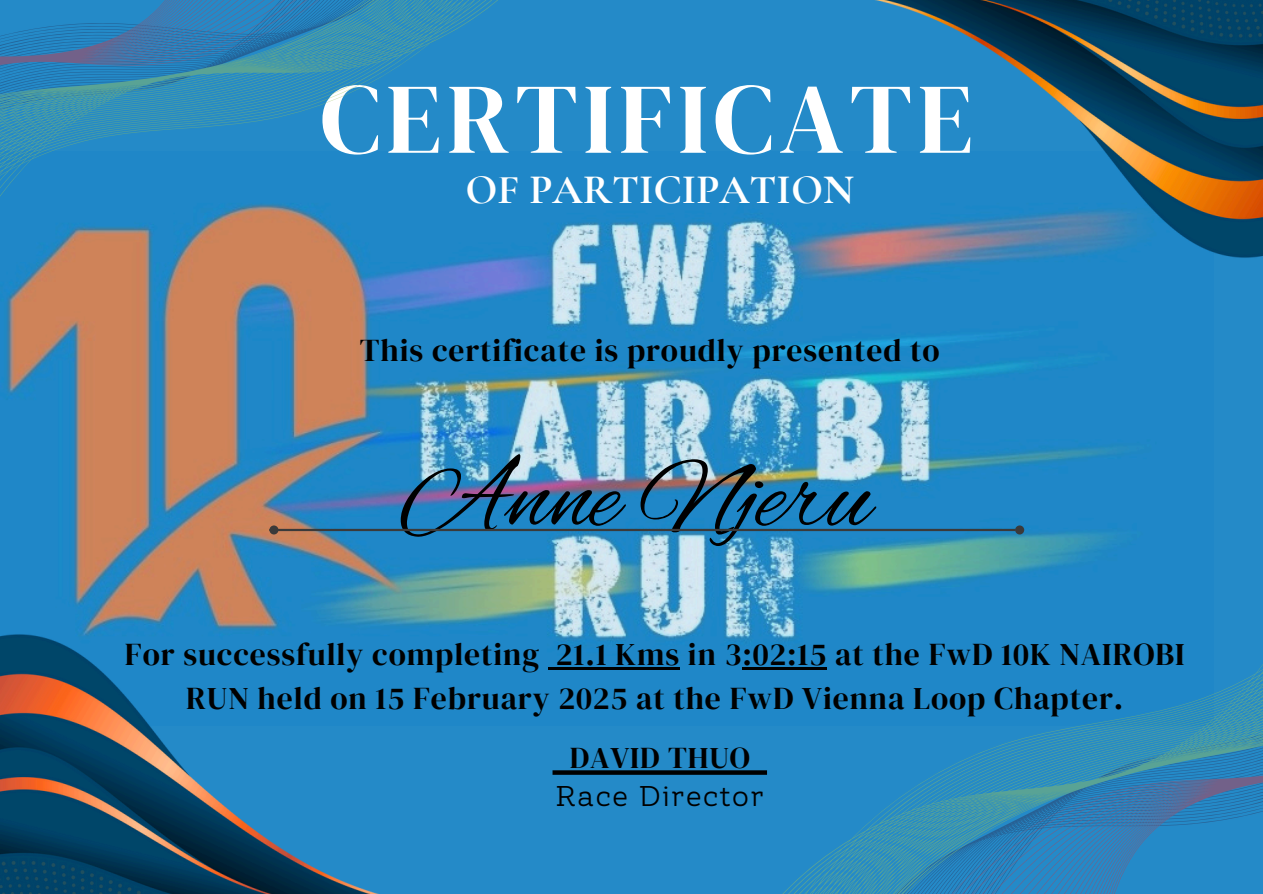
<style>
.page{position:relative;width:1263px;height:894px;background:#fff}
.page>*{position:absolute;margin:0;border:0;box-sizing:border-box;transform-origin:0 0}
.t1{font:105px "Alex Brush";color:#000}
.t2{font:99.75px "DM Serif Display";letter-spacing:.055em;color:#fff}
.t3{font:700 42px "Cormorant Garamond";color:#fff}
.t4{font:31.5px/43.8px "DM Serif Display";letter-spacing:.03em;color:#000;text-align:center}
.t5{font:30px "DM Serif Display";letter-spacing:.03em;color:#000}
.t6{font:28.5px "Amazing Slab";letter-spacing:.06em;color:#000}
</style>
<div class="page">
<div style="left:0;top:0;width:1263px;height:893px;background:#248ac8"></div>
<img style="left:74px;top:219px;width:1039px;height:451px">
<img style="left:0;top:597px;width:479px;height:296px">
<img style="left:799px;top:0;width:464px;height:293px">
<hr style="left:278px;top:528px;width:738px;height:3px;background:#3b3a3a">
<div style="left:271px;top:526px;width:6px;height:7px;background:#3b3a3a;border-radius:50%"></div>
<div style="left:269px;top:525px;width:9px;height:9px;border:2px solid #3b3a3a;border-radius:50%"></div>
<svg style="left:548px;top:667px;width:8px;height:2px"></svg>
<hr style="left:556px;top:667px;width:60px;height:2px;background:#000">
<hr style="left:616px;top:667px;width:64px;height:2px;background:#000">
<svg style="left:671px;top:448px;width:446px;height:445px"></svg>
<svg style="left:796px;top:485px;width:467px;height:408px"></svg>
<svg style="left:1px;top:219px;width:630px;height:190px"></svg>
<svg style="left:0;top:0;width:515px;height:361px"></svg>
<svg style="left:552px;top:770px;width:215px;height:4px"></svg>
<p class="t2" style="left:320px;top:49px;width:654px">CERTIFICATE</p>
<p class="t3" style="left:465px;top:164px;width:390px">OF PARTICIPATION</p>
<p class="t4" style="left:360px;top:328px;width:581px">This certificate is proudly presented to</p>
<h1 class="t1" style="left:401px;top:437px;width:472px">Anne Njeru</h1>
<h3 class="t4" style="left:125px;top:632px;width:1061px">For successfully completing 21.1 Kms in 3:02:15 at the FwD 10K NAIROBI<br>RUN held on 15 February 2025 at the FwD Vienna Loop Chapter.</h3>
<h2 class="t5" style="left:570px;top:737px;width:182px">DAVID THUO</h2>
<p class="t6" style="left:556px;top:777px;width:209px">Race Director</p>
</div>
